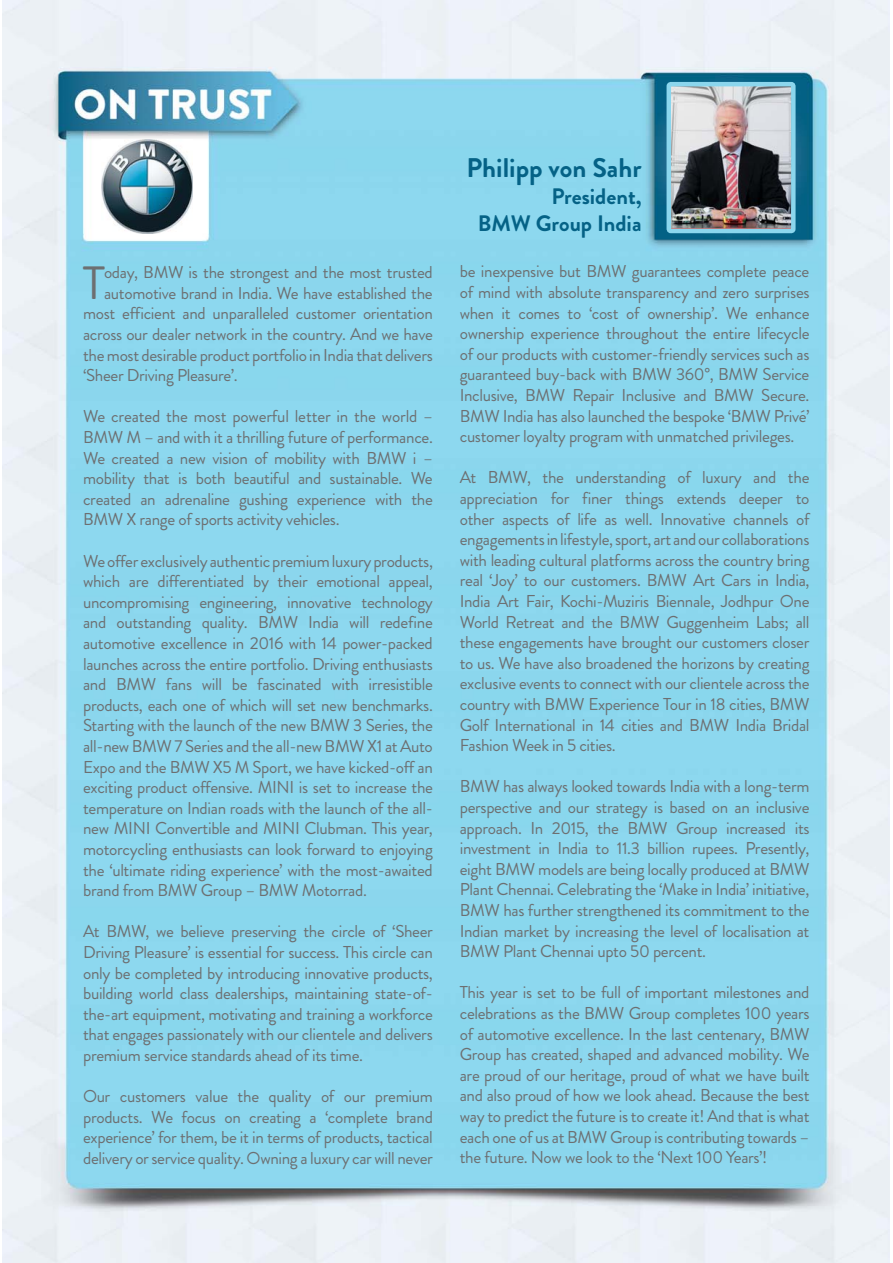
<style>
.page{position:relative;width:893px;height:1263px;background:#fff}
.page>*{position:absolute;margin:0;border:0;box-sizing:border-box;transform-origin:0 0}
.t1{font:46.65px "Brandon Grotesque";color:#6d6f71}
.t2{font:700 27px "Brandon Grotesque";color:#056286}
.t3{font:700 22.35px/26.8px "Brandon Grotesque";color:#056286;text-align:right}
.t4{font:17.1px/20.5px "Brandon Grotesque";letter-spacing:-.02em;color:#6d6f71;text-align:justify}
</style>
<div class="page">
<img style="left:3px;top:0;width:887px;height:1263px">
<img style="left:671px;top:87px;width:119px;height:141px">
<div style="left:666px;top:82px;width:129px;height:151px;border:4px solid #8bd6ed;border-radius:2px"></div>
<img style="left:101px;top:139px;width:92px;height:94px">
<h1 class="t1" style="left:83px;top:265px;width:24px">T</h1>
<p class="t4" style="left:104px;top:264px;width:330px">oday, BMW is the strongest and the most trusted</p>
<p class="t4" style="left:104px;top:285px;width:330px">automotive brand in India. We have established the</p>
<p class="t4" style="left:83px;top:306px;width:351px">most efficient and unparalleled customer orientation</p>
<p class="t4" style="left:83px;top:326px;width:351px">across our dealer network in the country. And we have</p>
<p class="t4" style="left:83px;top:347px;width:351px">the most desirable product portfolio in India that delivers</p>
<p class="t4" style="left:83px;top:367px;width:156px">‘Sheer Driving Pleasure’.</p>
<p class="t4" style="left:83px;top:409px;width:351px">We created the most powerful letter in the world – BMW M – and with it a thrilling future of performance.<br>We created a new vision of mobility with BMW i – mobility that is both beautiful and sustainable. We created an adrenaline gushing experience with the BMW X range of sports activity vehicles.</p>
<p class="t4" style="left:83px;top:553px;width:351px">We offer exclusively authentic premium luxury products, which are differentiated by their emotional appeal, uncompromising engineering, innovative technology and outstanding quality. BMW India will redefine automotive excellence in 2016 with 14 power-packed launches across the entire portfolio. Driving enthusiasts and BMW fans will be fascinated with irresistible products, each one of which will set new benchmarks.<br>Starting with the launch of the new BMW 3 Series, the all-new BMW 7 Series and the all-new BMW X1 at Auto Expo and the BMW X5 M Sport, we have kicked-off an exciting product offensive. MINI is set to increase the temperature on Indian roads with the launch of the all&shy;new MINI Convertible and MINI Clubman. This year, motorcycling enthusiasts can look forward to enjoying the ‘ultimate riding experience’ with the most-awaited brand from BMW Group – BMW Motorrad.</p>
<p class="t4" style="left:83px;top:924px;width:351px">At BMW, we believe preserving the circle of ‘Sheer Driving Pleasure’ is essential for success. This circle can only be completed by introducing innovative products, building world class dealerships, maintaining state-of&shy;the-art equipment, motivating and training a workforce that engages passionately with our clientele and delivers premium service standards ahead of its time.</p>
<p class="t4" style="left:83px;top:1088px;width:351px">Our customers value the quality of our premium products. We focus on creating a ‘complete brand experience’ for them, be it in terms of products, tactical delivery or service quality. Owning a luxury car will never</p>
<h2 class="t2" style="left:467px;top:152px;width:176px">Philipp von Sahr</h2>
<h3 class="t3" style="left:478px;top:183px;width:165px">President,<br>BMW Group India</h3>
<p class="t4" style="left:460px;top:264px;width:351px">be inexpensive but BMW guarantees complete peace of mind with absolute transparency and zero surprises when it comes to ‘cost of ownership’. We enhance ownership experience throughout the entire lifecycle of our products with customer-friendly services such as guaranteed buy-back with BMW 360°, BMW Service Inclusive, BMW Repair Inclusive and BMW Secure.<br>BMW India has also launched the bespoke ‘BMW Privé’ customer loyalty program with unmatched privileges.</p>
<p class="t4" style="left:460px;top:470px;width:351px">At BMW, the understanding of luxury and the appreciation for finer things extends deeper to other aspects of life as well. Innovative channels of engagements in lifestyle, sport, art and our collaborations with leading cultural platforms across the country bring real ‘Joy’ to our customers. BMW Art Cars in India, India Art Fair, Kochi-Muziris Biennale, Jodhpur One World Retreat and the BMW Guggenheim Labs; all these engagements have brought our customers closer to us. We have also broadened the horizons by creating exclusive events to connect with our clientele across the country with BMW Experience Tour in 18 cities, BMW Golf International in 14 cities and BMW India Bridal Fashion Week in 5 cities.</p>
<p class="t4" style="left:460px;top:779px;width:351px">BMW has always looked towards India with a long-term perspective and our strategy is based on an inclusive approach. In 2015, the BMW Group increased its investment in India to 11.3 billion rupees. Presently, eight BMW models are being locally produced at BMW Plant Chennai. Celebrating the ‘Make in India’ initiative, BMW has further strengthened its commitment to the Indian market by increasing the level of localisation at BMW Plant Chennai upto 50 percent.</p>
<p class="t4" style="left:460px;top:985px;width:351px">This year is set to be full of important milestones and celebrations as the BMW Group completes 100 years of automotive excellence. In the last centenary, BMW Group has created, shaped and advanced mobility. We are proud of our heritage, proud of what we have built and also proud of how we look ahead. Because the best way to predict the future is to create it! And that is what each one of us at BMW Group is contributing towards – the future. Now we look to the ‘Next 100 Years’!</p>
</div>
